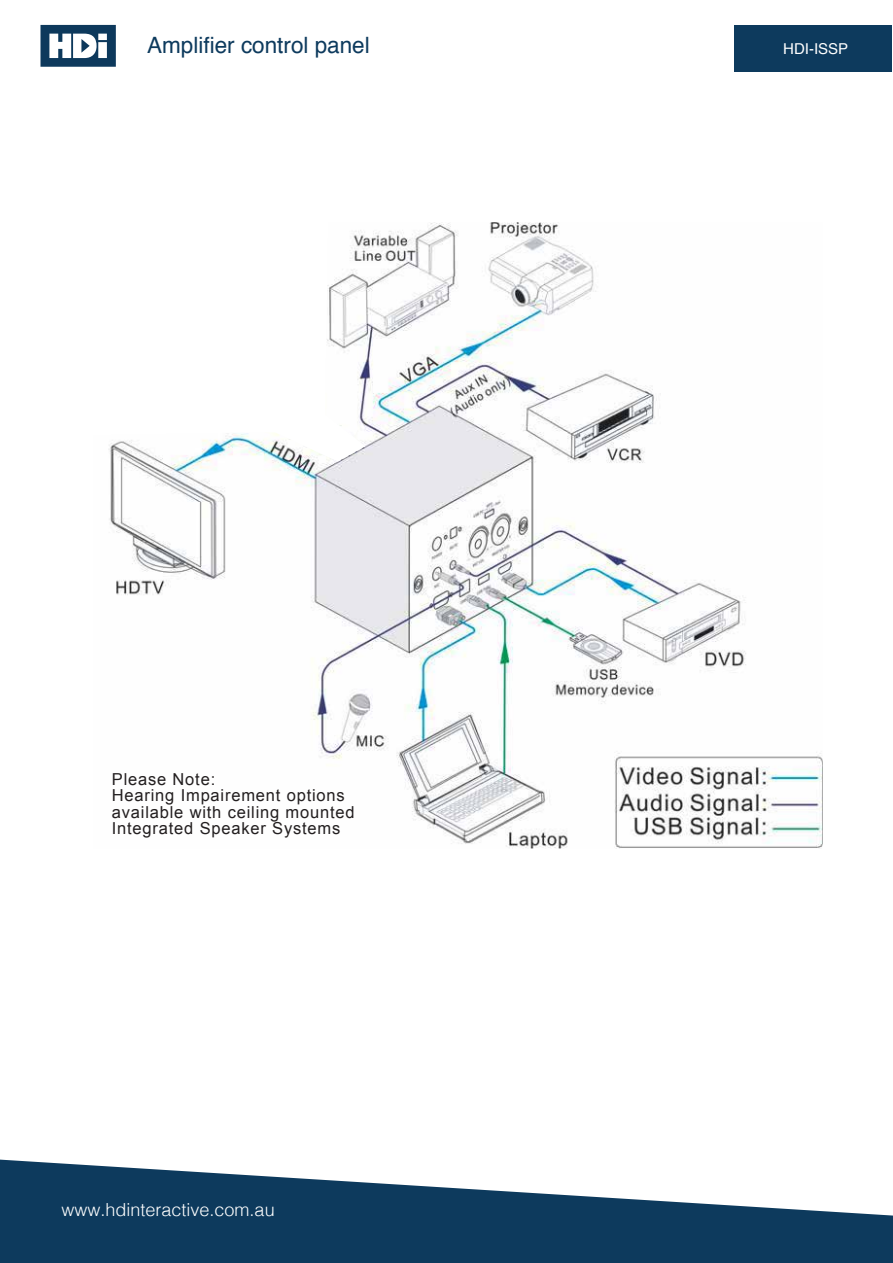
<style>
.page{position:relative;width:893px;height:1263px;background:#fff}
.page>*{position:absolute;margin:0;border:0;box-sizing:border-box;transform-origin:0 0}
.t1{font:22.5px "Helvetica";color:#0d3a5d}
.t2{font:300 18px "Helvetica";color:#fff}
.t3{font:16.5px/16.5px "Arial";letter-spacing:.05em;color:#231f20}
.t4{font:15px "Helvetica";color:#fff}
</style>
<div class="page">
<div style="left:734px;top:25px;width:157px;height:47px;background:#0d3a5d"></div>
<svg style="left:40px;top:25px;width:76px;height:42px"></svg>
<svg style="left:0;top:1159px;width:893px;height:104px;fill:#0d3a5d"></svg>
<img style="left:108px;top:222px;width:714px;height:626px">
<h1 class="t1" style="left:147px;top:28px;width:224px">Amplifier control panel</h1>
<p class="t4" style="left:783px;top:37px;width:67px">HDI-ISSP</p>
<p class="t3" style="left:112px;top:771px;width:244px">Please Note:<br>Hearing Impairement options available with ceiling mounted<br>Integrated Speaker Systems</p>
<p class="t2" style="left:62px;top:1194px;width:215px">www.hdinteractive.com.au</p>
</div>
